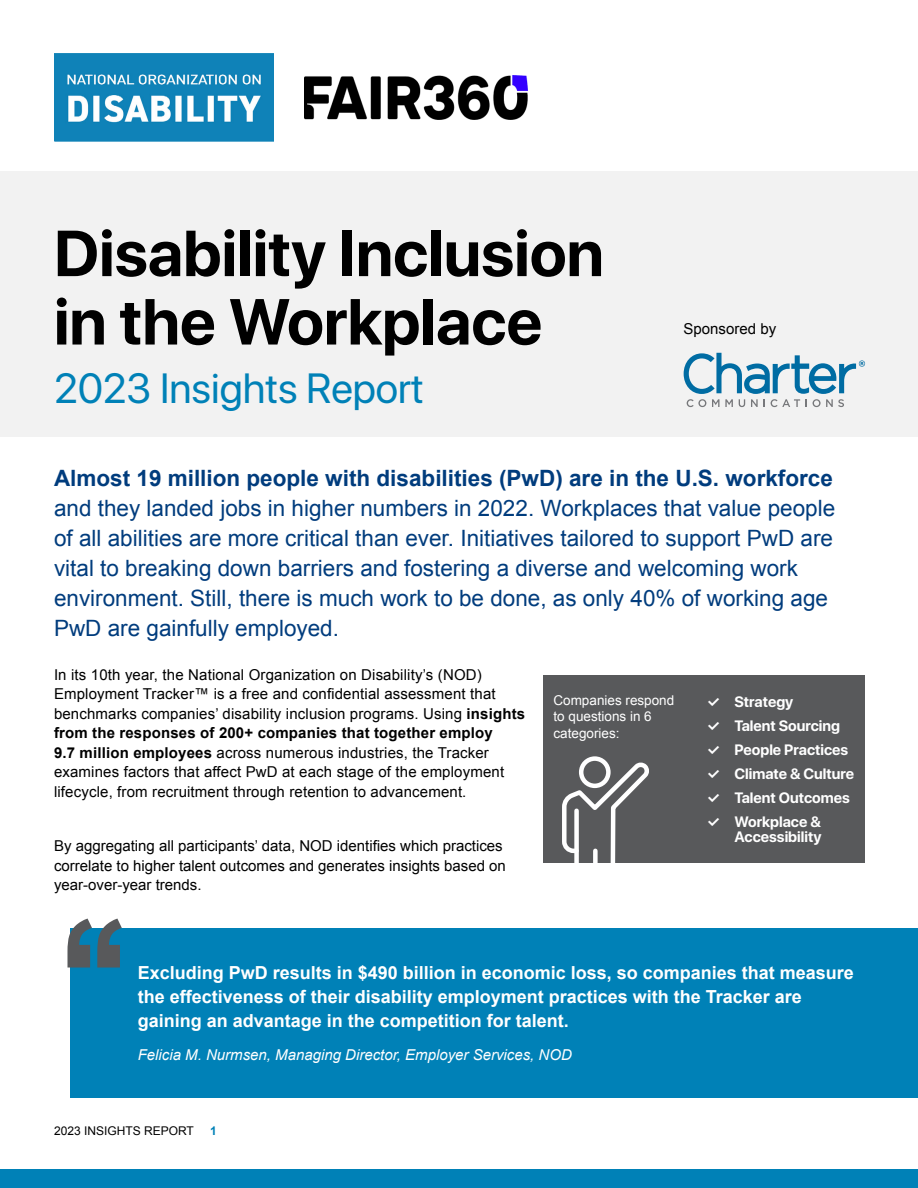
<style>
.page{position:relative;width:918px;height:1188px;background:#fff}
.page>*{position:absolute;margin:0;border:0;box-sizing:border-box;transform-origin:0 0}
.BODY{font:700 64.5px/68.4px "SF Pro Display";color:#000}
.BODY-2{font:42px "SF Pro Display";color:#0081b7}
.INTRO{font:22.5px/30px "Arial";color:#003c7d}
.PULL_QUOTE_-_WHITE{font:700 18px/24px "Arial";color:#fff}
.BODY-3{font:15px/19.5px "Arial";letter-spacing:.01em;color:#000}
.t1{font:700 15px/15px "SF Pro Display";color:#fff;text-align:right}
.BODY-4{font:italic 15px "Arial";color:#fff}
.BODY-5{font:13.5px/16.5px "Arial";color:#fff}
.Bios{font:12px "Arial";color:#000}
.Bios-2{font:700 12px "Arial";color:#0081b7}
.s1{font-weight:700}
</style>
<div class="page">
<div style="left:0;top:1169px;width:918px;height:19px;background:#0081b7"></div>
<div style="left:0;top:171px;width:918px;height:265px;background:#f2f2f2"></div>
<img style="left:57px;top:56px;width:215px;height:83px">
<div style="left:55px;top:54px;width:219px;height:87px;border:1px solid #0f82b7"></div>
<svg style="left:684px;top:353px;width:181px;height:54px"></svg>
<div style="left:70px;top:928px;width:848px;height:170px;background:#0081b7"></div>
<svg style="left:67px;top:919px;width:55px;height:49px"></svg>
<div style="left:543px;top:675px;width:322px;height:188px;background:#58595b"></div>
<div style="left:579px;top:756px;width:32px;height:32px;border:4px solid #fff;border-radius:50%"></div>
<svg style="left:562px;top:758px;width:87px;height:105px"></svg>
<img style="left:305px;top:76px;width:223px;height:43px">
<p class="BODY" style="left:54px;top:220px;width:551px">Disability Inclusion in the Workplace</p>
<p class="BODY-2" style="left:54px;top:355px;width:371px">2023 Insights Report</p>
<p class="BODY-3" style="left:684px;top:319px;width:94px">Sponsored by</p>
<p class="INTRO" style="left:54px;top:463px;width:783px"><span class="s1">Almost 19 million people with disabilities (PwD) are in the U.S. workforce </span>and they landed jobs in higher numbers in 2022. Workplaces that value people of all abilities are more critical than ever. Initiatives tailored to support PwD are vital to breaking down barriers and fostering a diverse and welcoming work environment. Still, there is much work to be done, as only 40% of working age PwD are gainfully employed.</p>
<p class="BODY-3" style="left:54px;top:665px;width:473px">In its 10th year, the National Organization on Disability’s (NOD)<br>Employment Tracker™ is a free and confidential assessment that benchmarks companies’ disability inclusion programs. Using <span class="s1">insights from the responses of 200+ companies that together employ<br>9.7 million employees</span> across numerous industries, the Tracker examines factors that affect PwD at each stage of the employment lifecycle, from recruitment through retention to advancement.</p>
<p class="BODY-3" style="left:54px;top:836px;width:453px">By aggregating all participants’ data, NOD identifies which practices correlate to higher talent outcomes and generates insights based on year-over-year trends.</p>
<p class="BODY-5" style="left:554px;top:692px;width:122px">Companies respond to questions in 6 categories:</p>
<p class="t1" style="left:708px;top:695px;width:87px">✓ Strategy</p>
<p class="t1" style="left:708px;top:719px;width:134px">✓ Talent Sourcing</p>
<p class="t1" style="left:708px;top:743px;width:142px">✓ People Practices</p>
<p class="t1" style="left:708px;top:767px;width:148px">✓ Climate &amp; Culture</p>
<p class="t1" style="left:708px;top:791px;width:144px">✓ Talent Outcomes</p>
<p class="t1" style="left:708px;top:815px;width:116px">✓ Workplace &amp;<br>Accessibility</p>
<p class="PULL_QUOTE_-_WHITE" style="left:138px;top:961px;width:718px">Excluding PwD results in $490 billion in economic loss, so companies that measure the effectiveness of their disability employment practices with the Tracker are gaining an advantage in the competition for talent.</p>
<p class="BODY-4" style="left:138px;top:1045px;width:436px">Felicia M. Nurmsen, Managing Director, Employer Services, NOD</p>
<p class="Bios" style="left:54px;top:1123px;width:141px">2023 INSIGHTS REPORT</p>
<p class="Bios-2" style="left:210px;top:1123px;width:8px">1</p>
</div>
